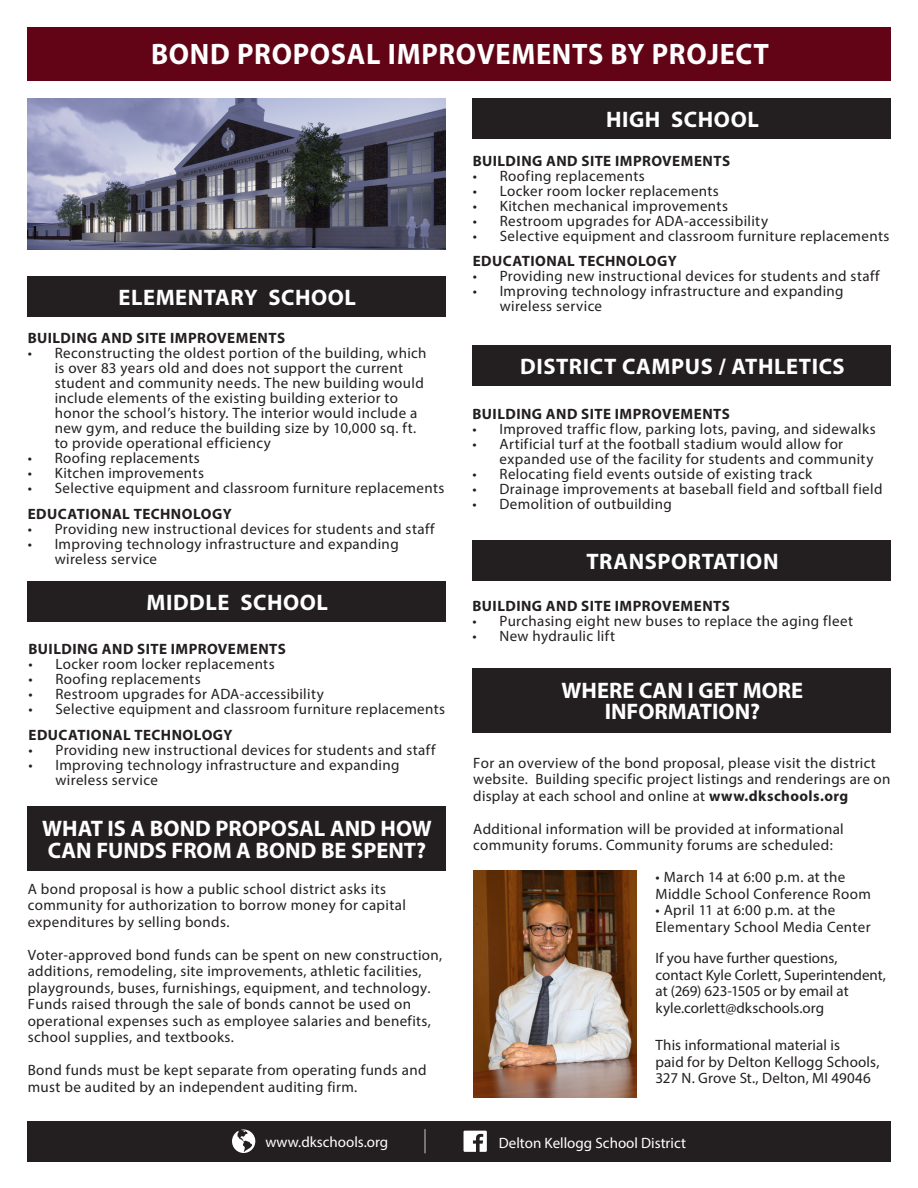
<style>
.page{position:relative;width:918px;height:1188px;background:#fff}
.page>*{position:absolute;margin:0;border:0;box-sizing:border-box;transform-origin:0 0}
.t1{font:700 29.7px "Myriad Pro";letter-spacing:.025em;color:#fff;scale:.95 1}
.t2{font:700 22.5px/21px "Myriad Pro";letter-spacing:.01em;color:#fff;text-align:center}
.t3{font:15px/16.5px "Myriad Pro";letter-spacing:.025em;color:#231f20}
.t4{font:700 15px "Myriad Pro";letter-spacing:.03em;color:#231f20}
.t5{font:15px/16.5px "Myriad Pro";color:#231f20}
.t6{font:15px "Myriad Pro";color:#fff}
.s1{font-weight:700}
</style>
<div class="page">
<img style="left:28px;top:98px;width:418px;height:152px">
<div style="left:28px;top:27px;width:863px;height:54px;background:#620416"></div>
<div style="left:28px;top:276px;width:418px;height:41px;background:#231f20"></div>
<div style="left:473px;top:98px;width:418px;height:41px;background:#231f20"></div>
<div style="left:473px;top:346px;width:418px;height:40px;background:#231f20"></div>
<div style="left:473px;top:540px;width:418px;height:41px;background:#231f20"></div>
<div style="left:473px;top:668px;width:418px;height:65px;background:#231f20"></div>
<div style="left:28px;top:581px;width:418px;height:40px;background:#231f20"></div>
<div style="left:28px;top:806px;width:418px;height:65px;background:#231f20"></div>
<div style="left:27px;top:1121px;width:864px;height:41px;background:#231f20"></div>
<svg style="left:425px;top:1129px;width:1px;height:24px"></svg>
<svg style="left:464px;top:1131px;width:23px;height:21px"></svg>
<svg style="left:232px;top:1130px;width:23px;height:23px"></svg>
<img style="left:473px;top:871px;width:164px;height:226px">
<p class="t1" style="left:151px;top:35px;width:652px">BOND PROPOSAL IMPROVEMENTS BY PROJECT</p>
<p class="t2" style="left:119px;top:286px;width:239px">ELEMENTARY SCHOOL</p>
<p class="t4" style="left:28px;top:329px;width:259px">BUILDING AND SITE IMPROVEMENTS</p>
<p class="t3" style="left:55px;top:346px;width:373px;line-height:15px;text-indent:-27px">• Reconstructing the oldest portion of the building, which is over 83 years old and does not support the current student and community needs. The new building would include elements of the existing building exterior to honor the school’s history. The interior would include a new gym, and reduce the building size by 10,000 sq. ft. to provide operational efficiency</p>
<p class="t3" style="left:28px;top:450px;width:174px">• Roofing replacements</p>
<p class="t3" style="left:28px;top:465px;width:178px">• Kitchen improvements</p>
<p class="t3" style="left:28px;top:480px;width:418px">• Selective equipment and classroom furniture replacements</p>
<p class="t4" style="left:28px;top:504px;width:206px">EDUCATIONAL TECHNOLOGY</p>
<p class="t3" style="left:28px;top:520px;width:408px">• Providing new instructional devices for students and staff</p>
<p class="t3" style="left:55px;top:536px;width:346px;line-height:15px;text-indent:-27px">• Improving technology infrastructure and expanding wireless service</p>
<p class="t2" style="left:147px;top:591px;width:183px">MIDDLE SCHOOL</p>
<p class="t4" style="left:28px;top:639px;width:259px">BUILDING AND SITE IMPROVEMENTS</p>
<p class="t3" style="left:28px;top:656px;width:248px">• Locker room locker replacements</p>
<p class="t3" style="left:28px;top:671px;width:174px">• Roofing replacements</p>
<p class="t3" style="left:28px;top:686px;width:297px">• Restroom upgrades for ADA-accessibility</p>
<p class="t3" style="left:28px;top:701px;width:418px">• Selective equipment and classroom furniture replacements</p>
<p class="t4" style="left:28px;top:725px;width:206px">EDUCATIONAL TECHNOLOGY</p>
<p class="t3" style="left:28px;top:741px;width:408px">• Providing new instructional devices for students and staff</p>
<p class="t3" style="left:55px;top:757px;width:346px;line-height:15px;text-indent:-27px">• Improving technology infrastructure and expanding wireless service</p>
<p class="t2" style="left:42px;top:816px;width:391px;line-height:22.5px;text-align:left">WHAT IS A BOND PROPOSAL AND HOW<br>CAN FUNDS FROM A BOND BE SPENT?</p>
<p class="t3" style="left:28px;top:880px;width:380px">A bond proposal is how a public school district asks its community for authorization to borrow money for capital expenditures by selling bonds.</p>
<p class="t3" style="left:28px;top:946px;width:416px">Voter-approved bond funds can be spent on new construction, additions, remodeling, site improvements, athletic facilities, playgrounds, buses, furnishings, equipment, and technology.<br>Funds raised through the sale of bonds cannot be used on operational expenses such as employee salaries and benefits, school supplies, and textbooks.</p>
<p class="t3" style="left:28px;top:1062px;width:400px">Bond funds must be kept separate from operating funds and must be audited by an independent auditing firm.</p>
<p class="t2" style="left:606px;top:108px;width:154px">HIGH SCHOOL</p>
<p class="t4" style="left:473px;top:151px;width:259px">BUILDING AND SITE IMPROVEMENTS</p>
<p class="t3" style="left:473px;top:167px;width:174px">• Roofing replacements</p>
<p class="t3" style="left:473px;top:182px;width:248px">• Locker room locker replacements</p>
<p class="t3" style="left:473px;top:197px;width:257px">• Kitchen mechanical improvements</p>
<p class="t3" style="left:473px;top:212px;width:297px">• Restroom upgrades for ADA-accessibility</p>
<p class="t3" style="left:473px;top:227px;width:418px">• Selective equipment and classroom furniture replacements</p>
<p class="t4" style="left:473px;top:251px;width:206px">EDUCATIONAL TECHNOLOGY</p>
<p class="t3" style="left:473px;top:268px;width:408px">• Providing new instructional devices for students and staff</p>
<p class="t3" style="left:500px;top:283px;width:346px;line-height:15px;text-indent:-27px">• Improving technology infrastructure and expanding wireless service</p>
<p class="t2" style="left:520px;top:356px;width:326px">DISTRICT CAMPUS / ATHLETICS</p>
<p class="t4" style="left:472px;top:404px;width:259px">BUILDING AND SITE IMPROVEMENTS</p>
<p class="t3" style="left:472px;top:420px;width:405px">• Improved traffic flow, parking lots, paving, and sidewalks</p>
<p class="t3" style="left:500px;top:436px;width:375px;line-height:15px;text-indent:-27px">• Artificial turf at the football stadium would allow for expanded use of the facility for students and community</p>
<p class="t3" style="left:472px;top:465px;width:341px">• Relocating field events outside of existing track</p>
<p class="t3" style="left:472px;top:480px;width:412px">• Drainage improvements at baseball field and softball field</p>
<p class="t3" style="left:472px;top:495px;width:201px">• Demolition of outbuilding</p>
<p class="t2" style="left:586px;top:550px;width:194px">TRANSPORTATION</p>
<p class="t4" style="left:472px;top:596px;width:259px">BUILDING AND SITE IMPROVEMENTS</p>
<p class="t3" style="left:472px;top:612px;width:382px">• Purchasing eight new buses to replace the aging fleet</p>
<p class="t3" style="left:472px;top:627px;width:144px">• New hydraulic lift</p>
<p class="t2" style="left:562px;top:680px;width:243px">WHERE CAN I GET MORE<br>INFORMATION?</p>
<p class="t3" style="left:473px;top:754px;width:419px">For an overview of the bond proposal, please visit the district website. Building specific project listings and renderings are on display at each school and online at <span class="s1">www.dkschools.org</span></p>
<p class="t3" style="left:473px;top:820px;width:372px">Additional information will be provided at informational community forums. Community forums are scheduled:</p>
<p class="t3" style="left:656px;top:868px;width:217px">• March 14 at 6:00 p.m. at the<br>Middle School Conference Room</p>
<p class="t3" style="left:656px;top:901px;width:217px">• April 11 at 6:00 p.m. at the<br>Elementary School Media Center</p>
<p class="t5" style="left:656px;top:950px;width:232px">If you have further questions, contact Kyle Corlett, Superintendent, at (269) 623-1505 or by email at kyle.corlett@dkschools.org</p>
<p class="t3" style="left:656px;top:1036px;width:186px">This informational material is</p>
<p class="t3" style="left:656px;top:1053px;width:225px">paid for by Delton Kellogg Schools,<br>327 N. Grove St., Delton, MI 49046</p>
<p class="t6" style="left:265px;top:1133px;width:124px">www.dkschools.org</p>
<p class="t6" style="left:499px;top:1134px;width:189px">Delton Kellogg School District</p>
</div>
